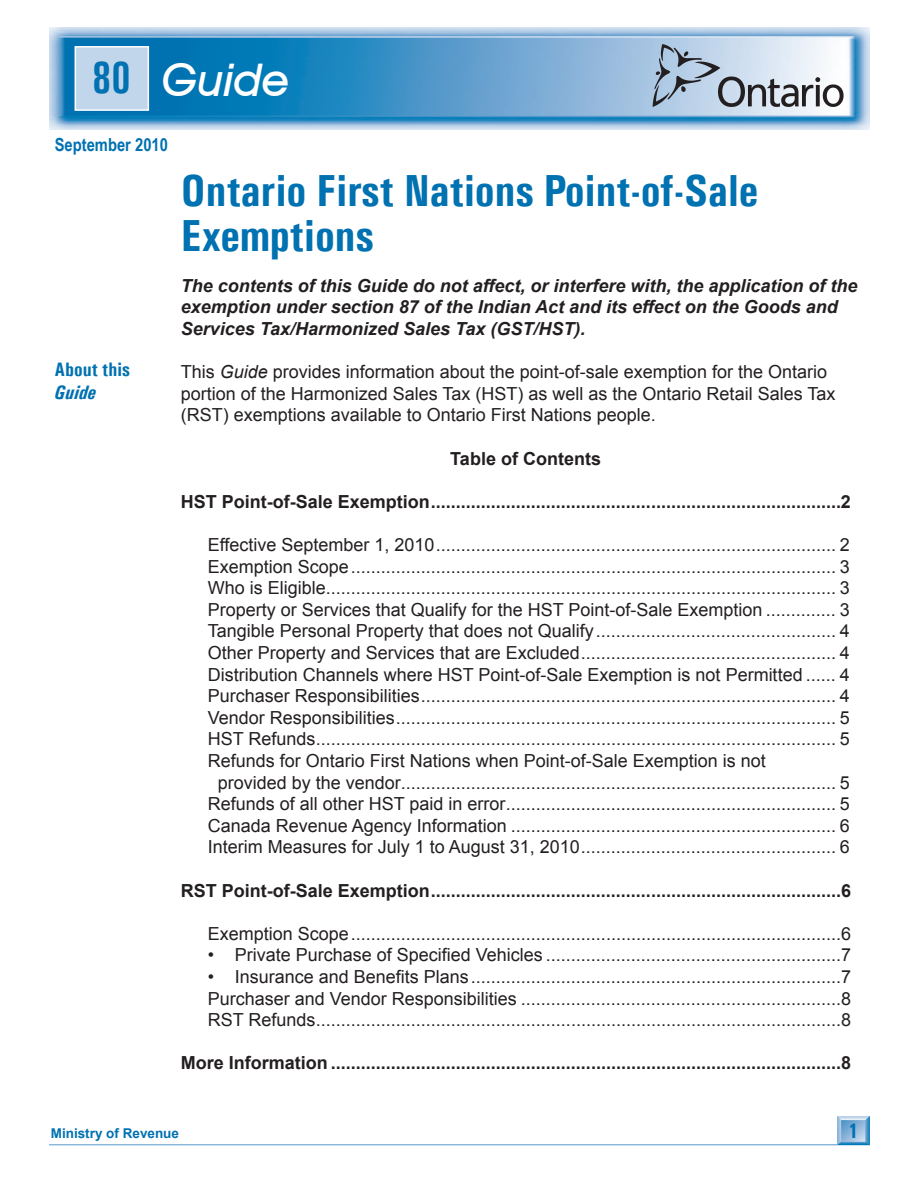
<style>
.page{position:relative;width:918px;height:1188px;background:#fff}
.page>*{position:absolute;margin:0;border:0;box-sizing:border-box;transform-origin:0 0}
.t1{font:700 45px/45px "Univers Condensed";color:#0071b1}
.t2{font:italic 500 45px "Avant Garde IT Cby BT";color:#fff}
.t3{font:700 21px "Univers Condensed";color:#0071b1}
.t4{font:700 19.5px "Univers Condensed";color:#0071b1}
.t5{font:italic 700 19.5px "Univers Condensed";color:#0071b1}
.t6{font:18px/21.6px "Arial";color:#231f20}
.t7{font:700 18px "Arial";color:#231f20}
.t8{font:italic 700 18px/21.6px "Arial";color:#231f20}
.t9{font:700 18px "Arial Narrow";color:#0071b1}
.t10{font:700 13.5px "Arial";color:#0071b1}
.s1{font-family:"Univers Condensed";font-weight:700;font-style:normal;color:#0071b1}
.s2{font-style:italic}
</style>
<div class="page">
<hr style="left:49px;top:1144px;width:821px;height:1px;background:#589acb">
<img style="left:838px;top:1116px;width:31px;height:29px">
<img style="left:50px;top:27px;width:819px;height:102px">
<div style="left:75px;top:46px;width:74px;height:65px;background:#c2d6eb;border:2px solid #fff"></div>
<img style="left:650px;top:42px;width:195px;height:68px">
<h1 class="t2" style="left:92px;top:53px;width:198px"><span class="s1">80</span> Guide</h1>
<p class="t9" style="left:55px;top:134px;width:115px">September 2010</p>
<p class="t4" style="left:55px;top:358px;width:77px">About this</p>
<p class="t5" style="left:55px;top:380px;width:43px">Guide</p>
<h1 class="t1" style="left:181px;top:168px;width:579px">Ontario First Nations Point-of-Sale<br>Exemptions</h1>
<p class="t8" style="left:181px;top:275px;width:678px">The contents of this Guide do not affect, or interfere with, the application of the exemption under section 87 of the Indian Act and its effect on the Goods and<br>Services Tax/Harmonized Sales Tax (GST/HST).</p>
<p class="t6" style="left:181px;top:361px;width:656px">This <span class="s2">Guide</span> provides information about the point-of-sale exemption for the Ontario portion of the Harmonized Sales Tax (HST) as well as the Ontario Retail Sales Tax (RST) exemptions available to Ontario First Nations people.</p>
<p class="t7" style="left:450px;top:448px;width:152px">Table of Contents</p>
<p class="t7" style="left:181px;top:492px;width:672px">HST Point-of-Sale Exemption..................................................................................2</p>
<p class="t6" style="left:208px;top:534px;width:643px">Effective September 1, 2010................................................................................ 2</p>
<p class="t6" style="left:208px;top:556px;width:643px">Exemption Scope................................................................................................. 3</p>
<p class="t6" style="left:208px;top:577px;width:643px">Who is Eligible...................................................................................................... 3</p>
<p class="t6" style="left:208px;top:599px;width:643px">Property or Services that Qualify for the HST Point-of-Sale Exemption .............. 3</p>
<p class="t6" style="left:208px;top:620px;width:643px">Tangible Personal Property that does not Qualify................................................ 4</p>
<p class="t6" style="left:208px;top:642px;width:643px">Other Property and Services that are Excluded................................................... 4</p>
<p class="t6" style="left:208px;top:664px;width:643px">Distribution Channels where HST Point-of-Sale Exemption is not Permitted ...... 4</p>
<p class="t6" style="left:208px;top:685px;width:643px">Purchaser Responsibilities................................................................................... 4</p>
<p class="t6" style="left:208px;top:707px;width:643px">Vendor Responsibilities........................................................................................ 5</p>
<p class="t6" style="left:208px;top:728px;width:643px">HST Refunds........................................................................................................ 5</p>
<p class="t6" style="left:208px;top:750px;width:560px">Refunds for Ontario First Nations when Point-of-Sale Exemption is not</p>
<p class="t6" style="left:218px;top:772px;width:633px">provided by the vendor....................................................................................... 5</p>
<p class="t6" style="left:208px;top:793px;width:643px">Refunds of all other HST paid in error.................................................................. 5</p>
<p class="t6" style="left:208px;top:815px;width:643px">Canada Revenue Agency Information ................................................................. 6</p>
<p class="t6" style="left:208px;top:836px;width:643px">Interim Measures for July 1 to August 31, 2010................................................... 6</p>
<p class="t7" style="left:181px;top:880px;width:672px">RST Point-of-Sale Exemption..................................................................................6</p>
<p class="t6" style="left:208px;top:923px;width:645px">Exemption Scope..................................................................................................6</p>
<p class="t6" style="left:208px;top:944px;width:645px">• Private Purchase of Specified Vehicles ...........................................................7</p>
<p class="t6" style="left:208px;top:966px;width:645px;text-align:justify">• Insurance and Benefits Plans..........................................................................7<br>Purchaser and Vendor Responsibilities ................................................................8<br>RST Refunds.........................................................................................................8</p>
<p class="t7" style="left:181px;top:1053px;width:672px">More Information ......................................................................................................8</p>
<p class="t10" style="left:51px;top:1126px;width:130px">Ministry of Revenue</p>
<p class="t3" style="left:848px;top:1118px;width:12px">1</p>
</div>
